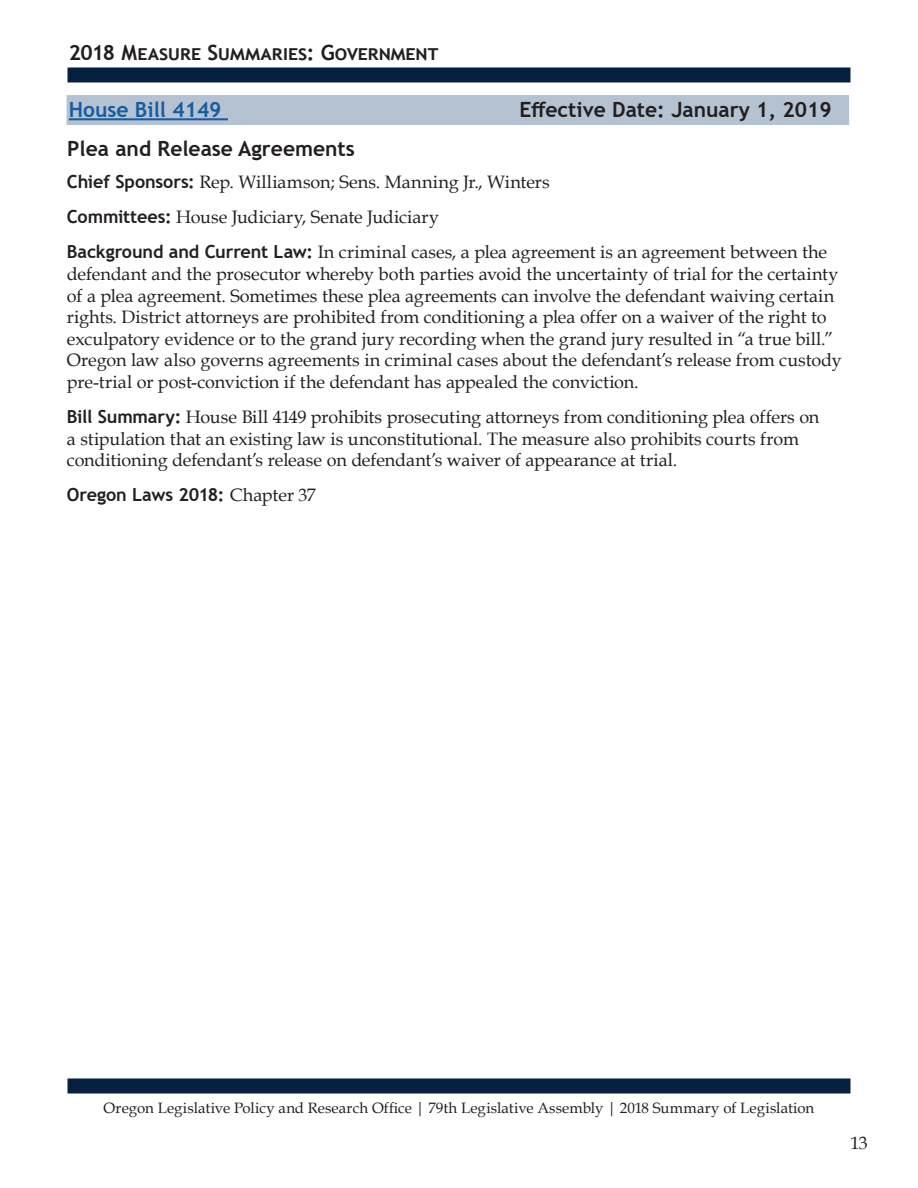
<style>
.page{position:relative;width:918px;height:1188px;background:#fff}
.page>*{position:absolute;margin:0;border:0;box-sizing:border-box;transform-origin:0 0}
.Bill_Title{font:700 21px "Trebuchet MS";color:#231f20}
.Committee_Name{font:700 21px "Trebuchet MS";color:#231f20}
.Bill_Title-2{font:700 21px "Trebuchet MS";color:#175d9e}
.t1{font:18px/21.6px "Book Antiqua";letter-spacing:-.005em;color:#231f20}
.t2{font:700 18px "Trebuchet MS";letter-spacing:-.005em;color:#231f20}
.t3{font:15px "Book Antiqua";letter-spacing:.005em;color:#231f20}
.s1{font-family:"Trebuchet MS";font-weight:700}
.s2{font-family:"Book Antiqua";font-weight:400}
</style>
<div class="page">
<div style="left:68px;top:68px;width:782px;height:14px;background:#06213f"></div>
<div style="left:68px;top:1078px;width:782px;height:16px;background:#06213f"></div>
<div style="left:67px;top:95px;width:782px;height:30px;background:#b5c2d2"></div>
<hr style="left:69px;top:118px;width:159px;height:2px;background:#175d9e">
<p class="Committee_Name" style="left:69px;top:39px;width:369px">2018 Measure Summaries: Government</p>
<p class="Bill_Title-2" style="left:69px;top:96px;width:154px">House Bill 4149</p>
<p class="Bill_Title" style="left:519px;top:96px;width:314px">Effective Date: January 1, 2019</p>
<p class="Bill_Title" style="left:67px;top:135px;width:289px">Plea and Release Agreements</p>
<p class="t1" style="left:67px;top:171px;width:484px"><span class="s1">Chief Sponsors:</span> Rep. Williamson; Sens. Manning Jr., Winters</p>
<p class="t1" style="left:67px;top:206px;width:374px"><span class="s1">Committees:</span> House Judiciary, Senate Judiciary</p>
<p class="t1" style="left:67px;top:241px;width:776px"><span class="s1">Background and Current Law:</span> In criminal cases, a plea agreement is an agreement between the defendant and the prosecutor whereby both parties avoid the uncertainty of trial for the certainty of a plea agreement. Sometimes these plea agreements can involve the defendant waiving certain rights. District attorneys are prohibited from conditioning a plea offer on a waiver of the right to exculpatory evidence or to the grand jury recording when the grand jury resulted in “a true bill.” Oregon law also governs agreements in criminal cases about the defendant’s release from custody pre-trial or post-conviction if the defendant has appealed the conviction.</p>
<p class="t1" style="left:67px;top:406px;width:754px"><span class="s1">Bill Summary:</span> House Bill 4149 prohibits prosecuting attorneys from conditioning plea offers on a stipulation that an existing law is unconstitutional. The measure also prohibits courts from conditioning defendant’s release on defendant’s waiver of appearance at trial.</p>
<p class="t2" style="left:67px;top:484px;width:251px">Oregon Laws 2018: <span class="s2">Chapter 37</span></p>
<p class="t3" style="left:104px;top:1097px;width:712px">Oregon Legislative Policy and Research Office | 79th Legislative Assembly | 2018 Summary of Legislation</p>
<p class="t1" style="left:850px;top:1131px;width:19px">13</p>
</div>
